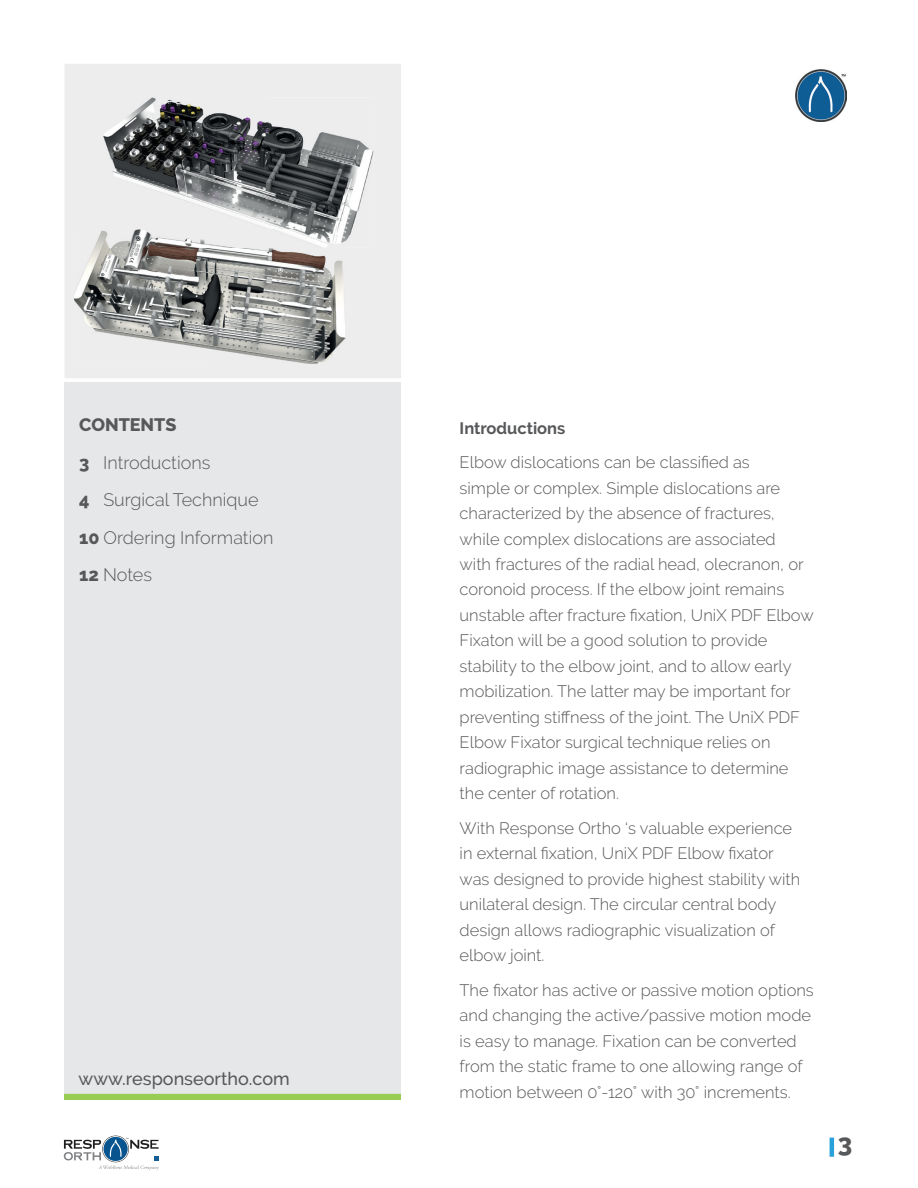
<style>
.page{position:relative;width:918px;height:1188px;background:#fff}
.page>*{position:absolute;margin:0;border:0;box-sizing:border-box;transform-origin:0 0}
.t1{font:800 25.5px "Raleway";color:#57585a}
.t2{font:300 18px/37.5px "Raleway";color:#57585a}
.t3{font:500 18px "Raleway";color:#57585a}
.t4{font:300 16.5px/25.5px "Raleway";color:#57585a}
.t5{font:700 16.5px "Raleway";color:#57585a}
.s1{font-weight:800}
</style>
<div class="page">
<div style="left:65px;top:64px;width:336px;height:314px;background:#ededee"></div>
<div style="left:64px;top:1094px;width:336px;height:6px;background:#99cc52"></div>
<div style="left:64px;top:382px;width:336px;height:712px;background:#e6e7e9"></div>
<hr style="left:830px;top:1138px;width:4px;height:19px;background:#28a0da">
<img style="left:74px;top:230px;width:136px;height:134px">
<img style="left:210px;top:247px;width:135px;height:117px">
<div style="left:102px;top:1136px;width:27px;height:26px;border:1px solid #3e3e3e;border-radius:50%"></div>
<div style="left:103px;top:1137px;width:25px;height:24px;border:1px solid #fff;border-radius:50%"></div>
<svg style="left:64px;top:1138px;width:95px;height:32px"></svg>
<img style="left:795px;top:70px;width:52px;height:51px">
<img style="left:104px;top:97px;width:161px;height:133px">
<img style="left:265px;top:97px;width:108px;height:150px">
<img style="left:104px;top:230px;width:241px;height:17px">
<p class="t2" style="left:79px;top:406px;width:196px"><span class="s1">CONTENTS<br>3</span> Introductions<br><span class="s1">4</span> Surgical Technique<br><span class="s1">10</span> Ordering Information<br><span class="s1">12</span> Notes</p>
<p class="t3" style="left:79px;top:1068px;width:213px">www.responseortho.com</p>
<p class="t5" style="left:460px;top:418px;width:107px">Introductions</p>
<p class="t4" style="left:460px;top:449px;width:356px">Elbow dislocations can be classified as<br>simple or complex. Simple dislocations are characterized by the absence of fractures, while complex dislocations are associated<br>with fractures of the radial head, olecranon, or coronoid process. If the elbow joint remains unstable after fracture fixation, UniX PDF Elbow Fixaton will be a good solution to provide stability to the elbow joint, and to allow early mobilization. The latter may be important for preventing stiffness of the joint. The UniX PDF Elbow Fixator surgical technique relies on radiographic image assistance to determine the center of rotation.</p>
<p class="t4" style="left:460px;top:815px;width:342px">With Response Ortho ‘s valuable experience in external fixation, UniX PDF Elbow fixator was designed to provide highest stability with unilateral design. The circular central body design allows radiographic visualization of elbow joint.</p>
<p class="t4" style="left:460px;top:977px;width:356px">The fixator has active or passive motion options and changing the active/passive motion mode is easy to manage. Fixation can be converted from the static frame to one allowing range of motion between 0°-120° with 30° increments.</p>
<h1 class="t1" style="left:838px;top:1129px;width:16px">3</h1>
</div>
